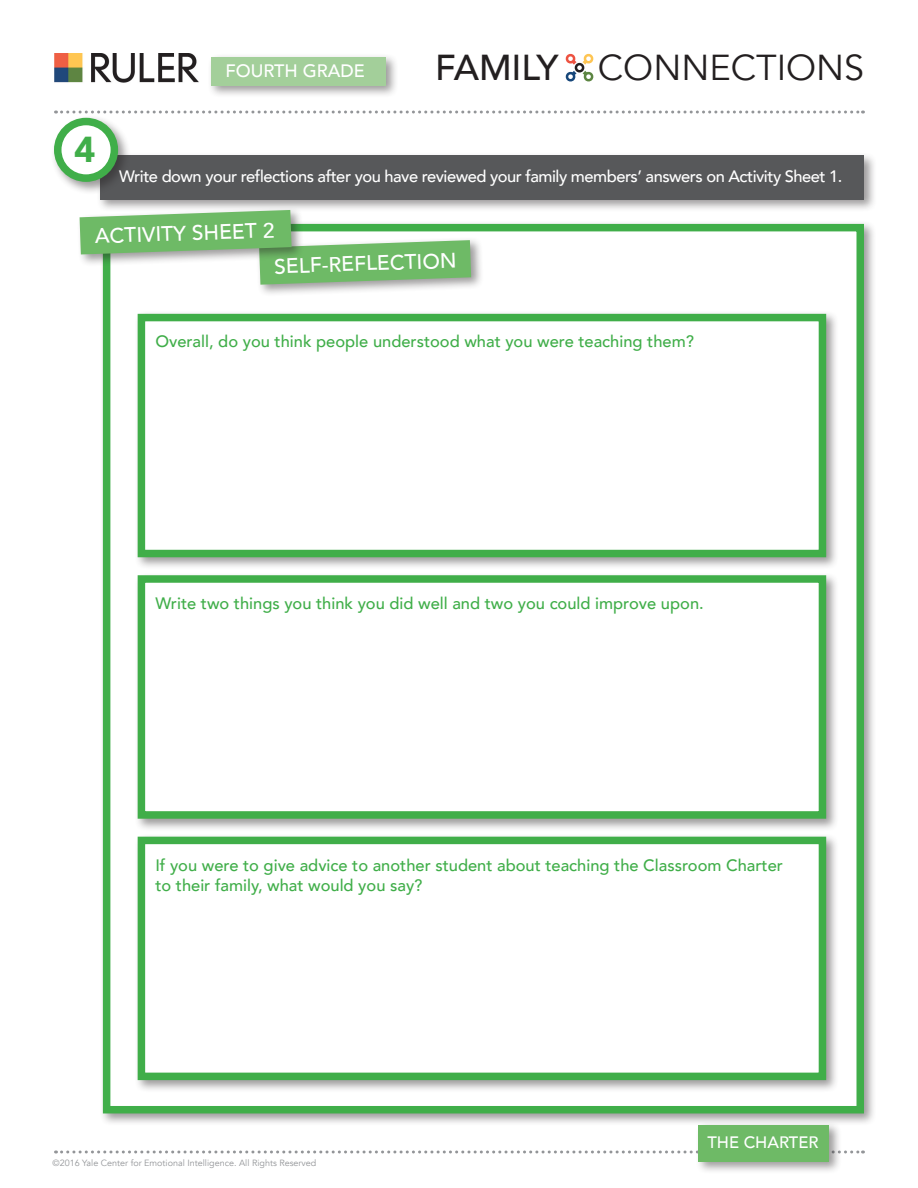
<style>
.page{position:relative;width:918px;height:1188px;background:#fff}
.page>*{position:absolute;margin:0;border:0;box-sizing:border-box;transform-origin:0 0}
.t1{font:36px "Avenir";color:#231f20}
.t2{font:900 36px "Avenir";color:#40ae49}
.t3{font:500 21px "Avenir";color:#fff}
.t4{font:500 18px "Avenir";color:#fff}
.t5{font:500 16.5px/19.8px "Avenir";color:#40ae49}
.t6{font:500 16.5px "Avenir";letter-spacing:-.03em;color:#fff}
.t7{font:500 16.5px "Avenir";color:#fff}
.t8{font:9px "Avenir";color:#939598}
.s1{font-weight:500}
</style>
<div class="page">
<div style="left:99px;top:220px;width:778px;height:907px;background:#231f20;opacity:.45"></div>
<div style="left:103px;top:224px;width:761px;height:889px;background:#fff;border:8px solid #40ae49"></div>
<svg style="left:56px;top:1150px;width:807px;height:4px"></svg>
<div style="left:97px;top:152px;width:780px;height:60px;background:#231f20;opacity:.45"></div>
<div style="left:100px;top:155px;width:764px;height:44px;background:#57585a"></div>
<svg style="left:56px;top:111px;width:807px;height:3px"></svg>
<svg style="left:565px;top:53px;width:29px;height:29px"></svg>
<div style="left:573px;top:61px;width:13px;height:13px;border:5px solid #fff;border-radius:50%"></div>
<div style="left:576px;top:64px;width:7px;height:7px;background:#fff;border-radius:50%"></div>
<div style="left:575px;top:63px;width:9px;height:10px;border:3px solid #231f20;border-radius:50%"></div>
<div style="left:51px;top:115px;width:80px;height:80px;background:#231f20;opacity:.45"></div>
<div style="left:58px;top:122px;width:56px;height:56px;background:#fff;border-radius:50%"></div>
<div style="left:54px;top:118px;width:64px;height:64px;border:8px solid #40ae49;border-radius:50%"></div>
<img style="left:54px;top:53px;width:145px;height:30px">
<div style="left:256px;top:237px;width:228px;height:60px;background:#231f20;opacity:.45"></div>
<div style="left:77px;top:207px;width:228px;height:60px;background:#f4f4f4"></div>
<svg style="left:80px;top:210px;width:391px;height:75px"></svg>
<div style="left:207px;top:53px;width:191px;height:46px;background:#231f20;opacity:.45"></div>
<div style="left:211px;top:57px;width:175px;height:29px;background:#a3cf9a"></div>
<div style="left:134px;top:310px;width:705px;height:260px;background:#231f20;opacity:.45"></div>
<div style="left:138px;top:314px;width:688px;height:243px;background:#fff;border:8px solid #40ae49"></div>
<div style="left:134px;top:572px;width:705px;height:260px;background:#231f20;opacity:.45"></div>
<div style="left:138px;top:575px;width:688px;height:244px;background:#fff;border:8px solid #40ae49"></div>
<div style="left:134px;top:833px;width:705px;height:260px;background:#231f20;opacity:.45"></div>
<div style="left:138px;top:837px;width:688px;height:243px;background:#fff;border:8px solid #40ae49"></div>
<div style="left:695px;top:1121px;width:147px;height:53px;background:#231f20;opacity:.45"></div>
<div style="left:699px;top:1125px;width:130px;height:37px;background:#6eba66"></div>
<p class="t2" style="left:74px;top:119px;width:23px">4</p>
<p class="t4" style="left:225px;top:55px;width:141px">FOURTH GRADE</p>
<p class="t1" style="left:435px;top:47px;width:431px"><span class="s1">FAMILY</span> CONNECTIONS</p>
<p class="t6" style="left:119px;top:162px;width:725px">Write down your reflections after you have reviewed your family members’ answers on Activity Sheet 1.</p>
<p class="t3" style="left:94px;top:218px;width:181px;rotate:-2deg">ACTIVITY SHEET 2</p>
<p class="t3" style="left:274px;top:248px;width:184px;rotate:-2deg">SELF-REFLECTION</p>
<p class="t5" style="left:155px;top:331px;width:540px">Overall, do you think people understood what you were teaching them?</p>
<p class="t5" style="left:155px;top:592px;width:550px">Write two things you think you did well and two you could improve upon.</p>
<p class="t5" style="left:155px;top:855px;width:629px">If you were to give advice to another student about teaching the Classroom Charter to their family, what would you say?</p>
<p class="t8" style="left:52px;top:1158px;width:265px">©2016 Yale Center for Emotional Intelligence. All Rights Reserved</p>
<p class="t7" style="left:707px;top:1128px;width:113px">THE CHARTER</p>
</div>
